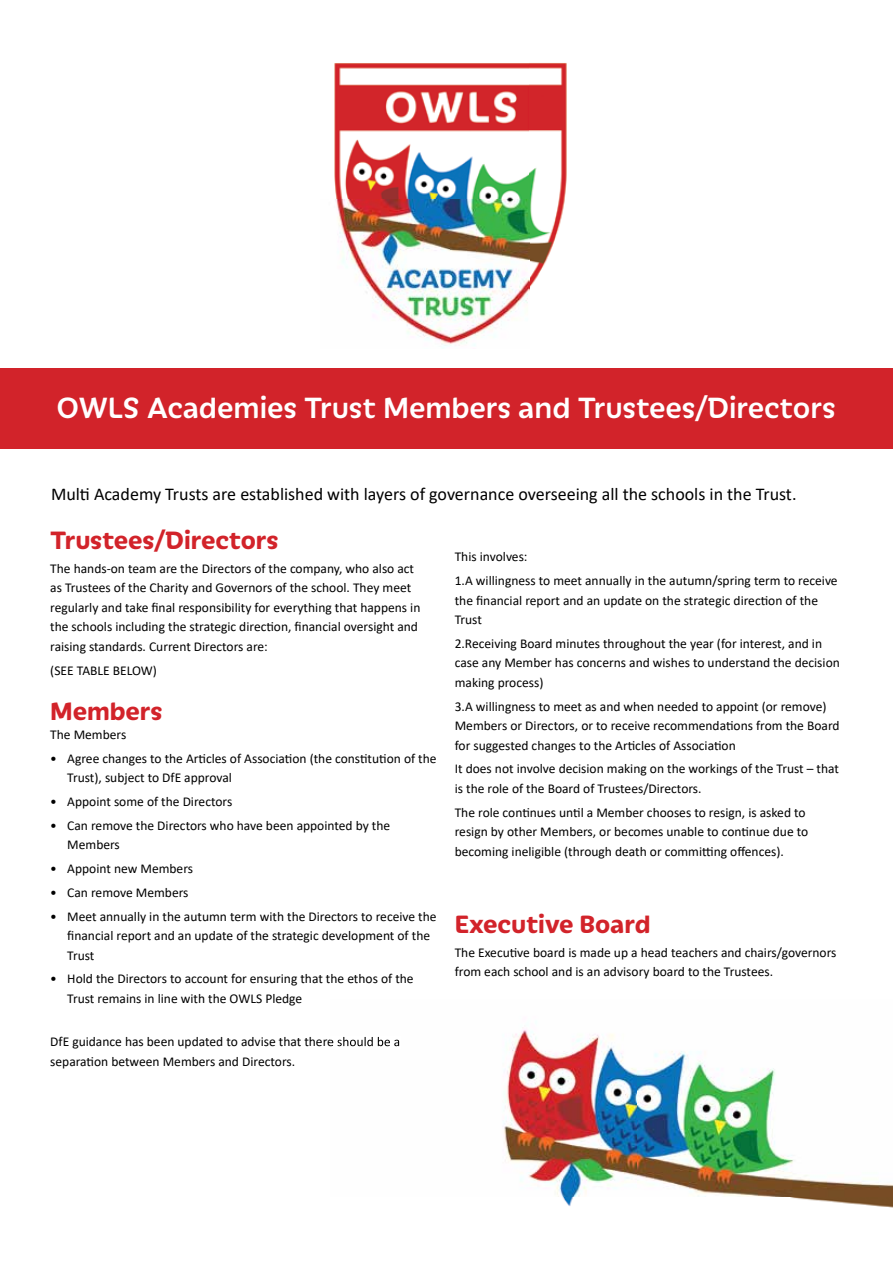
<style>
.page{position:relative;width:893px;height:1263px;background:#fff}
.page>*{position:absolute;margin:0;border:0;box-sizing:border-box;transform-origin:0 0}
.t1{font:500 31.5px "Iskra";color:#fff}
.t2{font:700 27px "Iskra";color:#d2232a}
.t3{font:18px "Calibri";color:#000}
.t4{font:13.5px/19.5px "Calibri";color:#000}
</style>
<div class="page">
<div style="left:0;top:369px;width:893px;height:80px;background:#d2232a"></div>
<img style="left:334px;top:63px;width:233px;height:286px">
<img style="left:343px;top:1029px;width:550px;height:179px">
<img style="left:330px;top:1037px;width:70px;height:11px">
<h1 class="t1" style="left:57px;top:386px;width:780px">OWLS Academies Trust Members and Trustees/Directors</h1>
<h3 class="t3" style="left:51px;top:481px;width:747px">Multi Academy Trusts are established with layers of governance overseeing all the schools in the Trust.</h3>
<h2 class="t2" style="left:50px;top:521px;width:230px">Trustees/Directors</h2>
<p class="t4" style="left:50px;top:558px;width:372px">The hands-on team are the Directors of the company, who also act as Trustees of the Charity and Governors of the school. They meet regularly and take final responsibility for everything that happens in the schools including the strategic direction, financial oversight and raising standards. Current Directors are:</p>
<p class="t4" style="left:50px;top:660px;width:108px">(SEE TABLE BELOW)</p>
<h2 class="t2" style="left:50px;top:691px;width:114px">Members</h2>
<p class="t4" style="left:50px;top:724px;width:78px">The Members</p>
<p class="t4" style="left:67px;top:748px;width:371px;text-indent:-17px">• Agree changes to the Articles of Association (the constitution of the<br>Trust), subject to DfE approval</p>
<p class="t4" style="left:50px;top:791px;width:184px">• Appoint some of the Directors</p>
<p class="t4" style="left:67px;top:815px;width:324px;text-indent:-17px">• Can remove the Directors who have been appointed by the<br>Members</p>
<p class="t4" style="left:50px;top:858px;width:144px">• Appoint new Members</p>
<p class="t4" style="left:50px;top:882px;width:140px">• Can remove Members</p>
<p class="t4" style="left:67px;top:906px;width:371px;text-indent:-17px">• Meet annually in the autumn term with the Directors to receive the financial report and an update of the strategic development of the<br>Trust</p>
<p class="t4" style="left:67px;top:969px;width:348px;text-indent:-17px">• Hold the Directors to account for ensuring that the ethos of the<br>Trust remains in line with the OWLS Pledge</p>
<p class="t4" style="left:50px;top:1031px;width:351px">DfE guidance has been updated to advise that there should be a separation between Members and Directors.</p>
<p class="t4" style="left:455px;top:545px;width:384px;line-height:23.7px">This involves:<br>1.A willingness to meet annually in the autumn/spring term to receive</p>
<p class="t4" style="left:455px;top:590px;width:365px">the financial report and an update on the strategic direction of the<br>Trust</p>
<p class="t4" style="left:455px;top:633px;width:387px">2.Receiving Board minutes throughout the year (for interest, and in case any Member has concerns and wishes to understand the decision making process)</p>
<p class="t4" style="left:455px;top:696px;width:386px">3.A willingness to meet as and when needed to appoint (or remove)<br>Members or Directors, or to receive recommendations from the Board for suggested changes to the Articles of Association</p>
<p class="t4" style="left:455px;top:759px;width:386px">It does not involve decision making on the workings of the Trust – that is the role of the Board of Trustees/Directors.</p>
<p class="t4" style="left:455px;top:802px;width:355px">The role continues until a Member chooses to resign, is asked to resign by other Members, or becomes unable to continue due to becoming ineligible (through death or committing offences).</p>
<h2 class="t2" style="left:455px;top:904px;width:197px">Executive Board</h2>
<p class="t4" style="left:455px;top:942px;width:383px">The Executive board is made up a head teachers and chairs/governors from each school and is an advisory board to the Trustees.</p>
</div>
